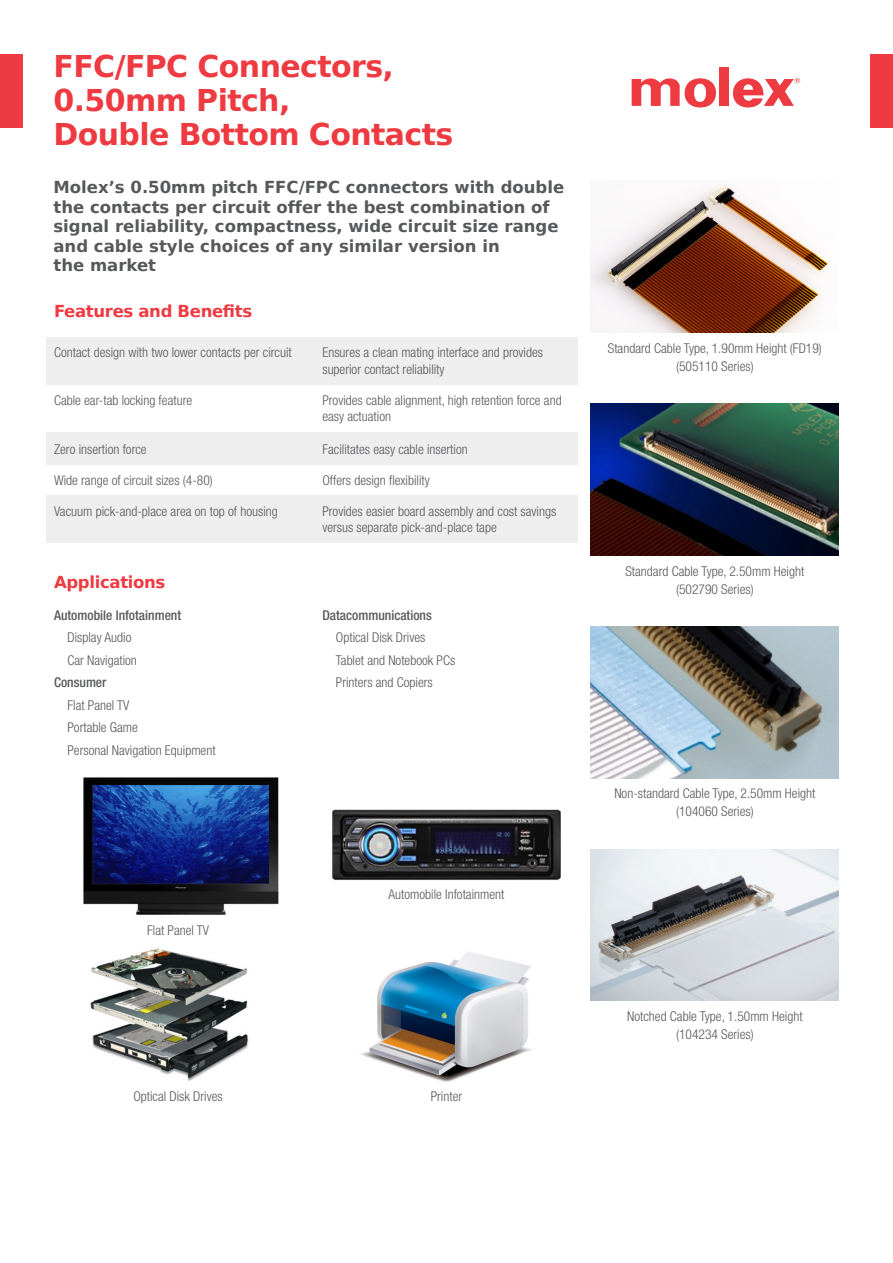
<style>
.page{position:relative;width:893px;height:1263px;background:#fff}
.page>*{position:absolute;margin:0;border:0;box-sizing:border-box;transform-origin:0 0}
.Major_Head{font:700 30px "Bitstream Vera Sans";letter-spacing:-.02em;color:#ee3a41}
.body_text{font:700 16.5px/19.5px "Bitstream Vera Sans";color:#57585a}
.t1{font:700 16.5px "Bitstream Vera Sans";letter-spacing:-.02em;color:#ee3a41}
.body_text-2{font:300 condensed 13.5px/16.5px "Helvetica Neue LT Std";color:#57585a}
.body_text-3{font:500 condensed 13.5px "Helvetica Neue LT Std";color:#57585a}
</style>
<div class="page">
<div style="left:0;top:54px;width:22px;height:74px;background:#ee3a41"></div>
<div style="left:870px;top:54px;width:23px;height:74px;background:#ee3a41"></div>
<div style="left:719px;top:67px;width:10px;height:39px;background:#ee3a41"></div>
<svg style="left:632px;top:78px;width:84px;height:29px"></svg>
<svg style="left:733px;top:78px;width:67px;height:29px"></svg>
<img style="left:591px;top:184px;width:237px;height:149px">
<img style="left:591px;top:403px;width:248px;height:152px">
<img style="left:591px;top:626px;width:248px;height:152px">
<img style="left:591px;top:849px;width:248px;height:152px">
<div style="left:47px;top:432px;width:531px;height:33px;background:#eeeeef"></div>
<div style="left:47px;top:337px;width:531px;height:48px;background:#eeeeef"></div>
<div style="left:47px;top:495px;width:531px;height:48px;background:#eeeeef"></div>
<img style="left:333px;top:809px;width:227px;height:71px">
<img style="left:83px;top:777px;width:196px;height:138px">
<img style="left:90px;top:948px;width:159px;height:133px">
<img style="left:361px;top:952px;width:171px;height:130px">
<p class="Major_Head" style="left:53px;top:49px;width:342px">FFC/FPC Connectors,</p>
<p class="Major_Head" style="left:53px;top:83px;width:238px">0.50mm Pitch,</p>
<p class="Major_Head" style="left:53px;top:117px;width:401px">Double Bottom Contacts</p>
<p class="body_text" style="left:53px;top:178px;width:512px">Molex’s 0.50mm pitch FFC/FPC connectors with double the contacts per circuit offer the best combination of signal reliability, compactness, wide circuit size range and cable style choices of any similar version in</p>
<p class="body_text" style="left:53px;top:256px;width:104px">the market</p>
<p class="t1" style="left:54px;top:301px;width:200px">Features and Benefits</p>
<p class="body_text-2" style="left:54px;top:344px;width:239px">Contact design with two lower contacts per circuit</p>
<p class="body_text-2" style="left:322px;top:344px;width:222px">Ensures a clean mating interface and provides superior contact reliability</p>
<p class="body_text-2" style="left:54px;top:392px;width:140px">Cable ear-tab locking feature</p>
<p class="body_text-2" style="left:322px;top:392px;width:241px">Provides cable alignment, high retention force and easy actuation</p>
<p class="body_text-2" style="left:54px;top:441px;width:94px">Zero insertion force</p>
<p class="body_text-2" style="left:322px;top:441px;width:147px">Facilitates easy cable insertion</p>
<p class="body_text-2" style="left:54px;top:472px;width:160px">Wide range of circuit sizes (4-80)</p>
<p class="body_text-2" style="left:322px;top:472px;width:109px">Offers design flexibility</p>
<p class="body_text-2" style="left:54px;top:503px;width:225px">Vacuum pick-and-place area on top of housing</p>
<p class="body_text-2" style="left:322px;top:503px;width:235px">Provides easier board assembly and cost savings versus separate pick-and-place tape</p>
<p class="t1" style="left:54px;top:573px;width:113px">Applications</p>
<p class="body_text-3" style="left:54px;top:607px;width:129px">Automobile Infotainment</p>
<p class="body_text-2" style="left:68px;top:629px;width:65px">Display Audio</p>
<p class="body_text-2" style="left:68px;top:652px;width:71px">Car Navigation</p>
<p class="body_text-3" style="left:54px;top:674px;width:54px">Consumer</p>
<p class="body_text-2" style="left:68px;top:697px;width:63px">Flat Panel TV</p>
<p class="body_text-2" style="left:68px;top:719px;width:72px">Portable Game</p>
<p class="body_text-2" style="left:68px;top:742px;width:150px">Personal Navigation Equipment</p>
<p class="body_text-2" style="left:147px;top:922px;width:63px">Flat Panel TV</p>
<p class="body_text-3" style="left:322px;top:607px;width:111px">Datacommunications</p>
<p class="body_text-2" style="left:336px;top:629px;width:91px">Optical Disk Drives</p>
<p class="body_text-2" style="left:336px;top:652px;width:121px">Tablet and Notebook PCs</p>
<p class="body_text-2" style="left:336px;top:674px;width:98px">Printers and Copiers</p>
<p class="body_text-2" style="left:388px;top:886px;width:117px">Automobile Infotainment</p>
<p class="body_text-2" style="left:133px;top:1088px;width:91px">Optical Disk Drives</p>
<p class="body_text-2" style="left:431px;top:1088px;width:33px">Printer</p>
<p class="body_text-2" style="left:608px;top:340px;width:216px">Standard Cable Type, 1.90mm Height (FD19)</p>
<p class="body_text-2" style="left:676px;top:358px;width:79px">(505110 Series)</p>
<p class="body_text-2" style="left:625px;top:562px;width:180px">Standard Cable Type, 2.50mm Height</p>
<p class="body_text-2" style="left:676px;top:580px;width:79px">(502790 Series)</p>
<p class="body_text-2" style="left:614px;top:785px;width:203px">Non-standard Cable Type, 2.50mm Height</p>
<p class="body_text-2" style="left:676px;top:803px;width:79px">(104060 Series)</p>
<p class="body_text-2" style="left:627px;top:1008px;width:177px">Notched Cable Type, 1.50mm Height</p>
<p class="body_text-2" style="left:676px;top:1026px;width:79px">(104234 Series)</p>
</div>
